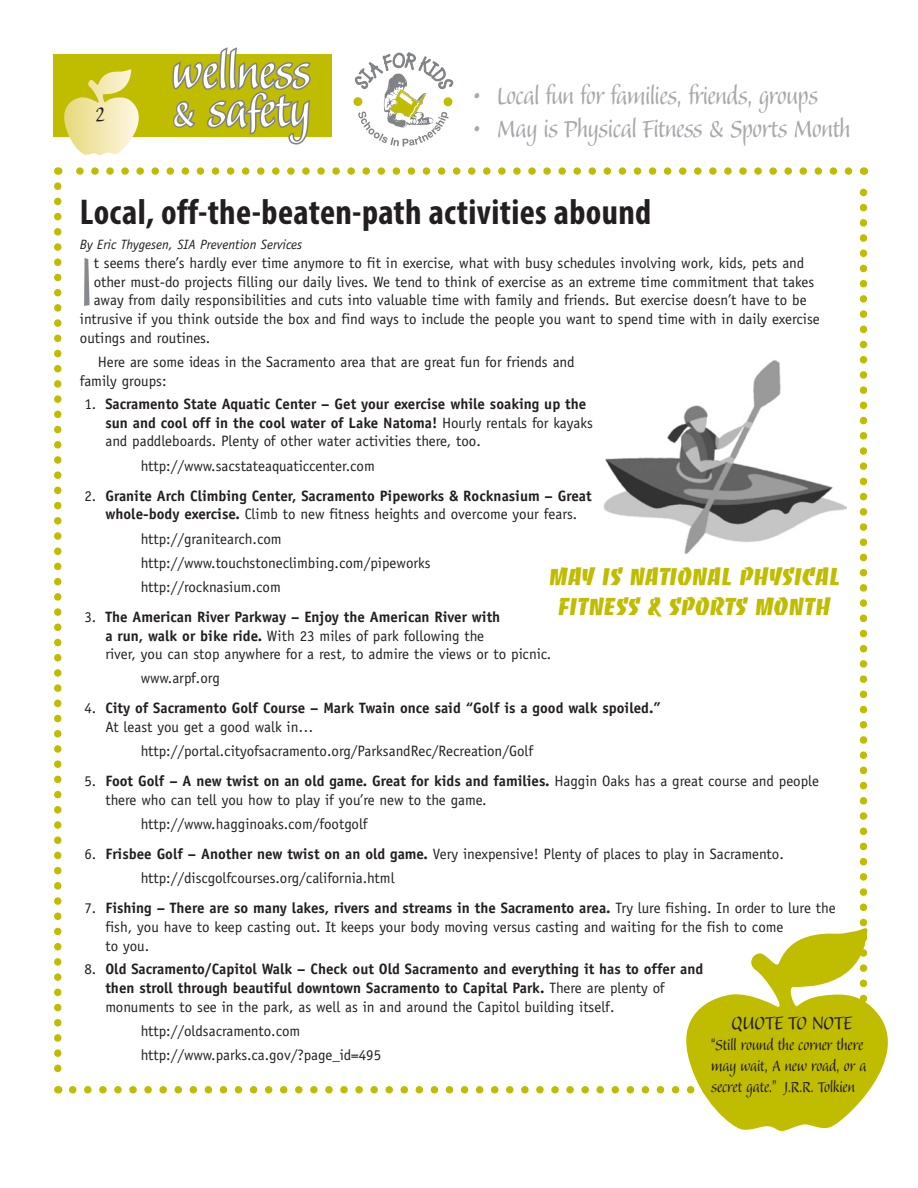
<style>
.page{position:relative;width:918px;height:1188px;background:#fff}
.page>*{position:absolute;margin:0;border:0;box-sizing:border-box;transform-origin:0 0}
.dropbody{font:69.6px "Myriad Std Tilt";color:#87898c}
.bullet{font:60px "Balzano Std";color:#fff}
.HeadA{font:700 condensed 36px "Myriad Pro";letter-spacing:.01em;color:#231f20}
.top_categories{font:31.5px "Balzano Std";letter-spacing:-.01em;color:#a8a9ad}
.t1{font:27px "Balzano Std";color:#231f20}
.top_categories-2{font:24px/30px "Banco Std";letter-spacing:-.01em;color:#c0bc00;text-align:center}
.other_quote{font:24px "Balzano Std";color:#231f20}
.other_quote-2{font:19.5px/21px "Balzano Std";color:#231f20}
.dropbody-2{font:15px/18.8px "Officina Sans Std";color:#231f20}
.t2{font:700 15px/18.8px "Officina Sans Std";color:#231f20}
.Paragraph_Style_12{font:15px "Officina Sans Std";color:#231f20}
.Body_Text{font:15px/18.8px "Officina Sans Std";color:#231f20}
.t3{font:italic 13.5px "Officina Sans Std";color:#231f20}
.s1{font-size:45.75px}
.s2{font-weight:400}
.s3{font-weight:700}
</style>
<div class="page">
<div style="left:53px;top:54px;width:278px;height:83px;background:#c0bc00"></div>
<svg style="left:172px;top:47px;width:139px;height:98px"></svg>
<svg style="left:64px;top:69px;width:75px;height:86px"></svg>
<svg style="left:73px;top:1086px;width:605px;height:8px"></svg>
<svg style="left:76px;top:167px;width:773px;height:8px"></svg>
<svg style="left:54px;top:186px;width:8px;height:908px"></svg>
<svg style="left:860px;top:167px;width:7px;height:759px"></svg>
<svg style="left:355px;top:52px;width:98px;height:94px"></svg>
<svg style="left:678px;top:926px;width:210px;height:205px;fill:#c0bc00"></svg>
<img style="left:604px;top:360px;width:243px;height:194px">
<p class="t1" style="left:96px;top:100px;width:11px">2</p>
<p class="bullet" style="left:171px;top:43px;width:141px">wellness</p>
<p class="bullet" style="left:173px;top:81px;width:139px"><span class="s1">&amp;</span> safety</p>
<p class="top_categories" style="left:472px;top:81px;width:347px">• Local fun for families, friends, groups</p>
<p class="top_categories" style="left:472px;top:114px;width:380px">• May is Physical Fitness &amp; Sports Month</p>
<p class="HeadA" style="left:80px;top:189px;width:573px">Local, off-the-beaten-path activities abound</p>
<p class="t3" style="left:80px;top:237px;width:224px">By Eric Thygesen, SIA Prevention Services</p>
<p class="dropbody" style="left:80px;top:244px;width:15px">I</p>
<p class="dropbody-2" style="left:94px;top:253px;width:712px">t seems there’s hardly ever time anymore to fit in exercise, what with busy schedules involving work, kids, pets and</p>
<p class="dropbody-2" style="left:94px;top:272px;width:722px">other must-do projects filling our daily lives. We tend to think of exercise as an extreme time commitment that takes</p>
<p class="dropbody-2" style="left:94px;top:291px;width:714px">away from daily responsibilities and cuts into valuable time with family and friends. But exercise doesn’t have to be</p>
<p class="dropbody-2" style="left:80px;top:310px;width:742px">intrusive if you think outside the box and find ways to include the people you want to spend time with in daily exercise</p>
<p class="dropbody-2" style="left:80px;top:328px;width:132px">outings and routines.</p>
<p class="Body_Text" style="left:80px;top:353px;width:496px;text-indent:18px">Here are some ideas in the Sacramento area that are great fun for friends and family groups:</p>
<p class="t2" style="left:105px;top:394px;width:489px;text-indent:-21px"><span class="s2">1.</span> Sacramento State Aquatic Center – Get your exercise while soaking up the sun and cool off in the cool water of Lake Natoma! <span class="s2">Hourly rentals for kayaks and paddleboards. Plenty of other water activities there, too.</span></p>
<p class="Body_Text" style="left:141px;top:456px;width:236px">http://www.sacstateaquaticcenter.com</p>
<p class="t2" style="left:84px;top:486px;width:509px;text-align:center"><span class="s2">2.</span> Granite Arch Climbing Center, Sacramento Pipeworks &amp; Rocknasium – Great whole-body exercise. <span class="s2">Climb to new fitness heights and overcome your fears.</span></p>
<p class="Paragraph_Style_12" style="left:141px;top:530px;width:143px">http://granitearch.com</p>
<p class="Paragraph_Style_12" style="left:141px;top:554px;width:292px">http://www.touchstoneclimbing.com/pipeworks</p>
<p class="Paragraph_Style_12" style="left:141px;top:578px;width:142px">http://rocknasium.com</p>
<p class="dropbody-2" style="left:105px;top:607px;width:447px;text-indent:-21px">3. <span class="s3">The American River Parkway – Enjoy the American River with<br>a run, walk or bike ride.</span> With 23 miles of park following the<br>river, you can stop anywhere for a rest, to admire the views or to picnic.</p>
<p class="Paragraph_Style_12" style="left:141px;top:670px;width:81px">www.arpf.org</p>
<p class="t2" style="left:105px;top:699px;width:557px;text-indent:-21px"><span class="s2">4.</span> City of Sacramento Golf Course – Mark Twain once said “Golf is a good walk spoiled.”<br><span class="s2">At least you get a good walk in…</span></p>
<p class="Paragraph_Style_12" style="left:141px;top:743px;width:394px">http://portal.cityofsacramento.org/ParksandRec/Recreation/Golf</p>
<p class="dropbody-2" style="left:105px;top:772px;width:715px;text-indent:-21px">5. <span class="s3">Foot Golf – A new twist on an old game. Great for kids and families.</span> Haggin Oaks has a great course and people there who can tell you how to play if you’re new to the game.</p>
<p class="Paragraph_Style_12" style="left:141px;top:815px;width:229px">http://www.hagginoaks.com/footgolf</p>
<p class="dropbody-2" style="left:84px;top:845px;width:701px">6. <span class="s3">Frisbee Golf – Another new twist on an old game.</span> Very inexpensive! Plenty of places to play in Sacramento.</p>
<p class="Paragraph_Style_12" style="left:141px;top:870px;width:255px">http://discgolfcourses.org/california.html</p>
<p class="dropbody-2" style="left:105px;top:899px;width:732px;text-indent:-21px">7. <span class="s3">Fishing – There are so many lakes, rivers and streams in the Sacramento area.</span> Try lure fishing. In order to lure the fish, you have to keep casting out. It keeps your body moving versus casting and waiting for the fish to come<br>to you.</p>
<p class="t2" style="left:105px;top:960px;width:599px;text-indent:-21px"><span class="s2">8.</span> Old Sacramento/Capitol Walk – Check out Old Sacramento and everything it has to offer and then stroll through beautiful downtown Sacramento to Capital Park. <span class="s2">There are plenty of monuments to see in the park, as well as in and around the Capitol building itself.</span></p>
<p class="Paragraph_Style_12" style="left:141px;top:1022px;width:161px">http://oldsacramento.com</p>
<p class="Paragraph_Style_12" style="left:141px;top:1046px;width:242px">http://www.parks.ca.gov/?page_id=495</p>
<p class="top_categories-2" style="left:550px;top:562px;width:292px">MAY IS NATIONAL PHYSICAL<br>FITNESS &amp; SPORTS MONTH</p>
<p class="other_quote" style="left:732px;top:1011px;width:122px">QUOTE TO NOTE</p>
<p class="other_quote-2" style="left:711px;top:1035px;width:157px">“Still round the corner there may wait, A new road, or a secret gate.” J.R.R. Tolkien</p>
</div>
